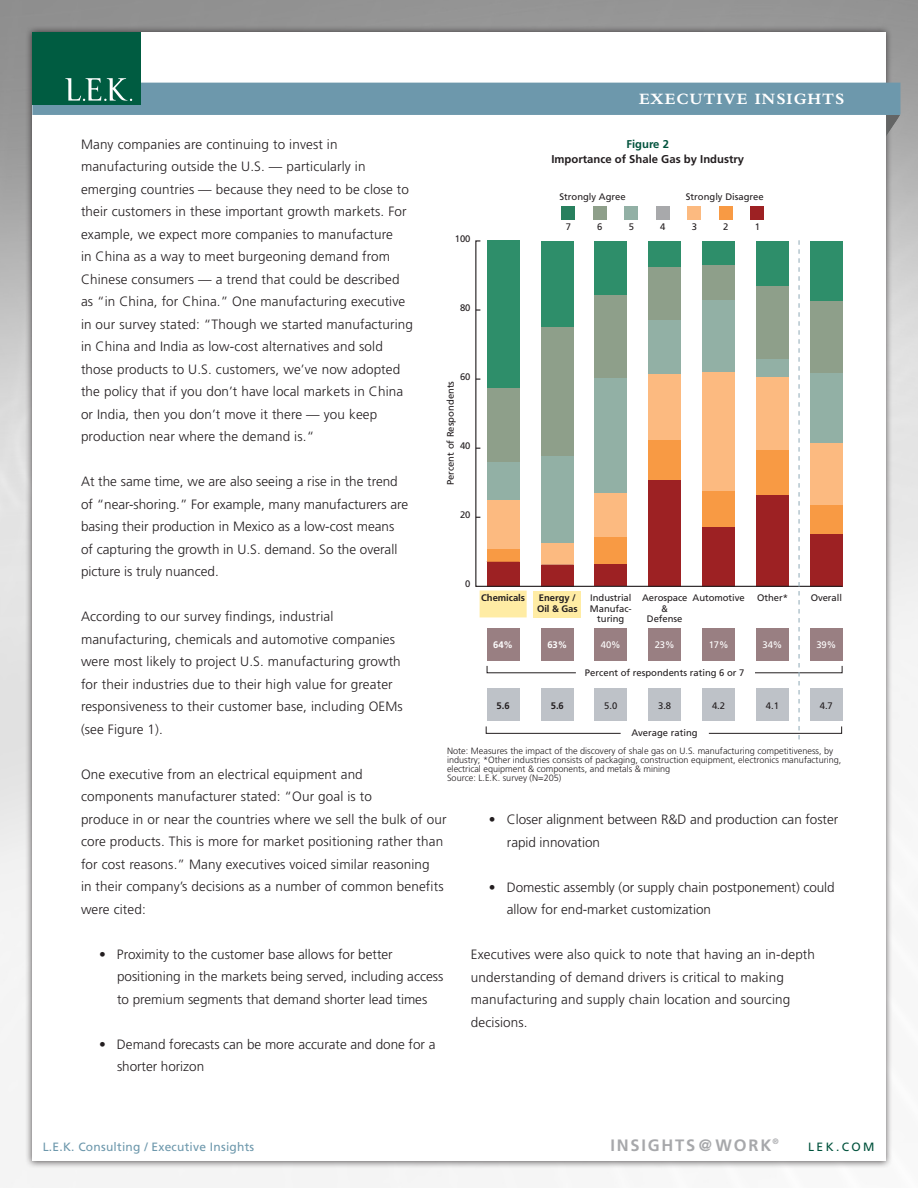
<style>
.page{position:relative;width:918px;height:1188px;background:#fff}
.page>*{position:absolute;margin:0;border:0;box-sizing:border-box;transform-origin:0 0}
.t1{font:700 16.5px "Bembo";letter-spacing:.06em;color:#fff}
.t2{font:700 16.5px "Frutiger";letter-spacing:.11em;color:#a7a8ab}
.t3{font:300 13.5px/22.5px "Frutiger";letter-spacing:.01em;color:#231e20}
.t4{font:12px "Frutiger";letter-spacing:.02em;color:#6d98ac}
.t5{font:12px "Frutiger";letter-spacing:.2em;color:#00523c}
.t6{font:700 11.25px "Frutiger";color:#231e20}
.t7{font:700 11.25px "Frutiger";color:#00523c}
.t8{font:9.45px/10.6px "Frutiger";color:#231e20;text-align:center}
.t9{font:700 9.45px/10.6px "Frutiger";letter-spacing:-.005em;color:#231e20}
.t10{font:9.45px "Frutiger";letter-spacing:-.005em;color:#fff}
.t11{font:700 9.45px "Frutiger";color:#fff}
.t12{font:300 9.15px/9.1px "Frutiger";color:#231e20}
.t13{font:700 7.8px "Frutiger";color:#a7a8ab}
</style>
<div class="page">
<div style="left:25px;top:25px;width:868px;height:1143px;background:#231e20;opacity:.75"></div>
<div style="left:32px;top:32px;width:854px;height:1129px;background:#fff"></div>
<svg style="left:886px;top:115px;width:14px;height:22px"></svg>
<div style="left:32px;top:83px;width:868px;height:32px;background:#6d98ac"></div>
<div style="left:32px;top:32px;width:108px;height:73px;background:#005c41"></div>
<svg style="left:65px;top:78px;width:67px;height:23px"></svg>
<div style="left:480px;top:590px;width:47px;height:27px;background:#ffeca4"></div>
<div style="left:534px;top:591px;width:47px;height:26px;background:#ffeca4"></div>
<div style="left:702px;top:628px;width:33px;height:32px;background:#997f82"></div>
<div style="left:702px;top:689px;width:33px;height:32px;background:#bec2c8"></div>
<div style="left:595px;top:628px;width:32px;height:32px;background:#997f82"></div>
<div style="left:595px;top:689px;width:32px;height:32px;background:#bec2c8"></div>
<div style="left:649px;top:628px;width:32px;height:32px;background:#997f82"></div>
<div style="left:649px;top:689px;width:32px;height:32px;background:#bec2c8"></div>
<div style="left:541px;top:628px;width:33px;height:32px;background:#997f82"></div>
<div style="left:541px;top:689px;width:33px;height:32px;background:#bec2c8"></div>
<div style="left:487px;top:628px;width:32px;height:32px;background:#997f82"></div>
<div style="left:487px;top:689px;width:32px;height:32px;background:#bec2c8"></div>
<svg style="left:475px;top:240px;width:233px;height:347px"></svg>
<svg style="left:487px;top:666px;width:89px;height:7px"></svg>
<div style="left:656px;top:206px;width:13px;height:13px;background:#a8a9ab"></div>
<div style="left:625px;top:206px;width:13px;height:13px;background:#92b0a5"></div>
<div style="left:593px;top:206px;width:14px;height:13px;background:#8e9f8a"></div>
<div style="left:688px;top:206px;width:13px;height:13px;background:#fcba80"></div>
<div style="left:719px;top:206px;width:13px;height:13px;background:#f89a44"></div>
<div style="left:751px;top:206px;width:13px;height:13px;background:#9d2123"></div>
<div style="left:562px;top:206px;width:13px;height:13px;background:#28805e"></div>
<svg style="left:486px;top:726px;width:135px;height:8px"></svg>
<svg style="left:708px;top:240px;width:135px;height:499px"></svg>
<p class="t1" style="left:639px;top:89px;width:207px">EXECUTIVE INSIGHTS</p>
<p class="t3" style="left:81px;top:133px;width:333px">Many companies are continuing to invest in manufacturing outside the U.S. — particularly in emerging countries — because they need to be close to their customers in these important growth markets. For example, we expect more companies to manufacture<br>in China as a way to meet burgeoning demand from Chinese consumers — a trend that could be described as “in China, for China.” One manufacturing executive in our survey stated: “Though we started manufacturing in China and India as low-cost alternatives and sold those products to U.S. customers, we’ve now adopted the policy that if you don’t have local markets in China or India, then you don’t move it there — you keep production near where the demand is.“</p>
<p class="t3" style="left:81px;top:471px;width:329px">At the same time, we are also seeing a rise in the trend of “near-shoring.” For example, many manufacturers are basing their production in Mexico as a low-cost means of capturing the growth in U.S. demand. So the overall picture is truly nuanced.</p>
<p class="t3" style="left:81px;top:606px;width:323px">According to our survey findings, industrial manufacturing, chemicals and automotive companies were most likely to project U.S. manufacturing growth for their industries due to their high value for greater responsiveness to their customer base, including OEMs (see Figure 1).</p>
<p class="t3" style="left:81px;top:763px;width:367px">One executive from an electrical equipment and<br>components manufacturer stated: “Our goal is to<br>produce in or near the countries where we sell the bulk of our core products. This is more for market positioning rather than for cost reasons.” Many executives voiced similar reasoning<br>in their company’s decisions as a number of common benefits were cited:</p>
<p class="t3" style="left:117px;top:943px;width:328px;text-indent:-18px">• Proximity to the customer base allows for better positioning in the markets being served, including access to premium segments that demand shorter lead times</p>
<p class="t3" style="left:117px;top:1033px;width:320px;text-indent:-18px">• Demand forecasts can be more accurate and done for a shorter horizon</p>
<p class="t7" style="left:627px;top:137px;width:44px">Figure 2</p>
<p class="t6" style="left:551px;top:152px;width:194px">Importance of Shale Gas by Industry</p>
<p class="t8" style="left:559px;top:191px;width:68px">Strongly Agree</p>
<p class="t8" style="left:686px;top:191px;width:79px">Strongly Disagree</p>
<p class="t8" style="left:566px;top:221px;width:7px">7</p>
<p class="t8" style="left:597px;top:221px;width:7px">6</p>
<p class="t8" style="left:629px;top:221px;width:7px">5</p>
<p class="t8" style="left:660px;top:221px;width:7px">4</p>
<p class="t8" style="left:692px;top:221px;width:7px">3</p>
<p class="t8" style="left:723px;top:221px;width:7px">2</p>
<p class="t8" style="left:755px;top:221px;width:7px">1</p>
<p class="t8" style="left:455px;top:233px;width:17px">100</p>
<p class="t8" style="left:460px;top:302px;width:12px">80</p>
<p class="t8" style="left:460px;top:371px;width:12px">60</p>
<p class="t8" style="left:445px;top:485px;width:106px;rotate:-90deg">Percent of Respondents</p>
<p class="t8" style="left:460px;top:440px;width:12px">40</p>
<p class="t8" style="left:460px;top:509px;width:12px">20</p>
<p class="t8" style="left:465px;top:578px;width:7px">0</p>
<p class="t9" style="left:481px;top:592px;width:45px">Chemicals</p>
<p class="t8" style="left:590px;top:592px;width:43px">Industrial<br>Manufac&shy;turing</p>
<p class="t10" style="left:601px;top:639px;width:21px">40%</p>
<p class="t8" style="left:757px;top:592px;width:32px">Other*</p>
<p class="t8" style="left:811px;top:592px;width:33px">Overall</p>
<p class="t8" style="left:693px;top:592px;width:54px">Automotive</p>
<p class="t9" style="left:537px;top:592px;width:42px">Energy /<br>Oil &amp; Gas</p>
<p class="t11" style="left:547px;top:639px;width:21px">63%</p>
<p class="t8" style="left:642px;top:592px;width:47px">Aerospace &amp;<br>Defense</p>
<p class="t10" style="left:655px;top:639px;width:21px">23%</p>
<p class="t11" style="left:493px;top:639px;width:21px">64%</p>
<p class="t10" style="left:709px;top:639px;width:21px">17%</p>
<p class="t10" style="left:763px;top:639px;width:21px">34%</p>
<p class="t10" style="left:816px;top:639px;width:21px">39%</p>
<p class="t8" style="left:585px;top:667px;width:161px">Percent of respondents rating 6 or 7</p>
<p class="t9" style="left:497px;top:700px;width:15px">5.6</p>
<p class="t8" style="left:712px;top:700px;width:15px">4.2</p>
<p class="t9" style="left:551px;top:700px;width:15px">5.6</p>
<p class="t8" style="left:604px;top:700px;width:15px">5.0</p>
<p class="t8" style="left:658px;top:700px;width:15px">3.8</p>
<p class="t8" style="left:766px;top:700px;width:15px">4.1</p>
<p class="t8" style="left:820px;top:700px;width:15px">4.7</p>
<p class="t8" style="left:632px;top:728px;width:68px">Average rating</p>
<p class="t12" style="left:447px;top:746px;width:396px">Note: Measures the impact of the discovery of shale gas on U.S. manufacturing competitiveness, by industry; *Other industries consists of packaging, construction equipment, electronics manufacturing, electrical equipment &amp; components, and metals &amp; mining<br>Source: L.E.K. survey (N=205)</p>
<p class="t3" style="left:507px;top:809px;width:333px;text-indent:-18px">• Closer alignment between R&amp;D and production can foster rapid innovation</p>
<p class="t3" style="left:507px;top:876px;width:329px;text-indent:-18px">• Domestic assembly (or supply chain postponement) could allow for end-market customization</p>
<p class="t3" style="left:471px;top:944px;width:346px">Executives were also quick to note that having an in-depth understanding of demand drivers is critical to making manufacturing and supply chain location and sourcing decisions.</p>
<p class="t13" style="left:772px;top:1137px;width:8px">®</p>
<p class="t4" style="left:43px;top:1139px;width:213px">L.E.K. Consulting / Executive Insights</p>
<p class="t2" style="left:610px;top:1135px;width:163px">INSIGHTS@WORK</p>
<p class="t5" style="left:808px;top:1139px;width:68px">LEK.COM</p>
</div>
